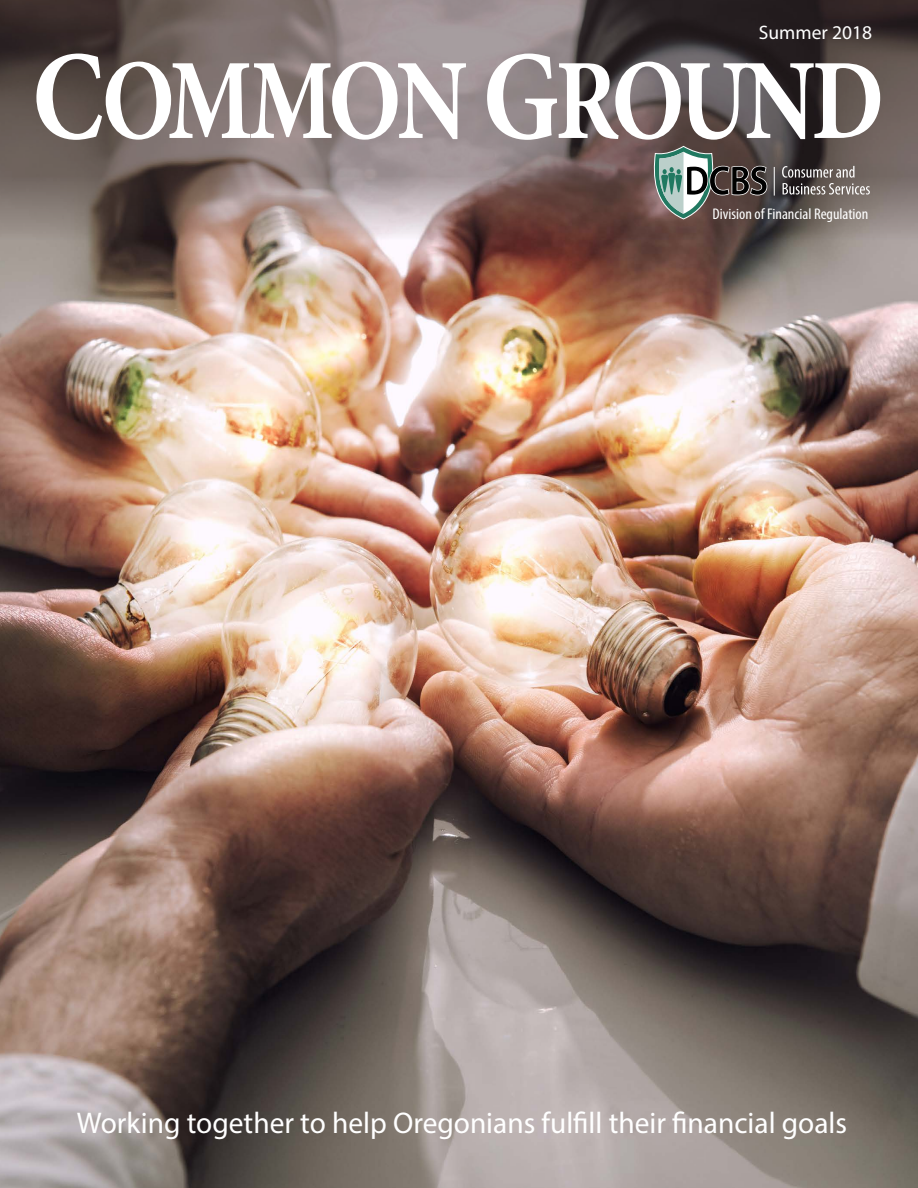
<style>
.page{position:relative;width:918px;height:1188px;background:#fff}
.page>*{position:absolute;margin:0;border:0;box-sizing:border-box;transform-origin:0 0}
.t1{font:700 114.9px "Minion Pro";letter-spacing:-.06em;color:#fff;scale:.84 1}
.t2{font:30px "Myriad Pro";color:#fff}
.t3{font:19.5px "Myriad Pro";color:#fff}
.t4{font:condensed 15.45px "Myriad Pro";color:#fff;scale:1.05 1}
.s1{font-size:126.9px}
</style>
<div class="page">
<img style="left:0;top:240px;width:918px;height:948px">
<svg style="left:0;top:0;width:918px;height:240px;background:#726563"></svg>
<svg style="left:774px;top:167px;width:1px;height:29px"></svg>
<svg style="left:653px;top:140px;width:114px;height:80px;background:#686a65"></svg>
<svg style="left:782px;top:166px;width:88px;height:29px;background:#766f6c"></svg>
<p class="t3" style="left:759px;top:20px;width:115px">Summer 2018</p>
<h1 class="t1" style="left:32px;top:20px;width:1016px"><span class="s1">C</span>OMMON <span class="s1">G</span>ROUND</h1>
<p class="t4" style="left:712px;top:205px;width:150px">Division of Financial Regulation</p>
<p class="t2" style="left:77px;top:1104px;width:772px">Working together to help Oregonians fulfill their financial goals</p>
</div>
